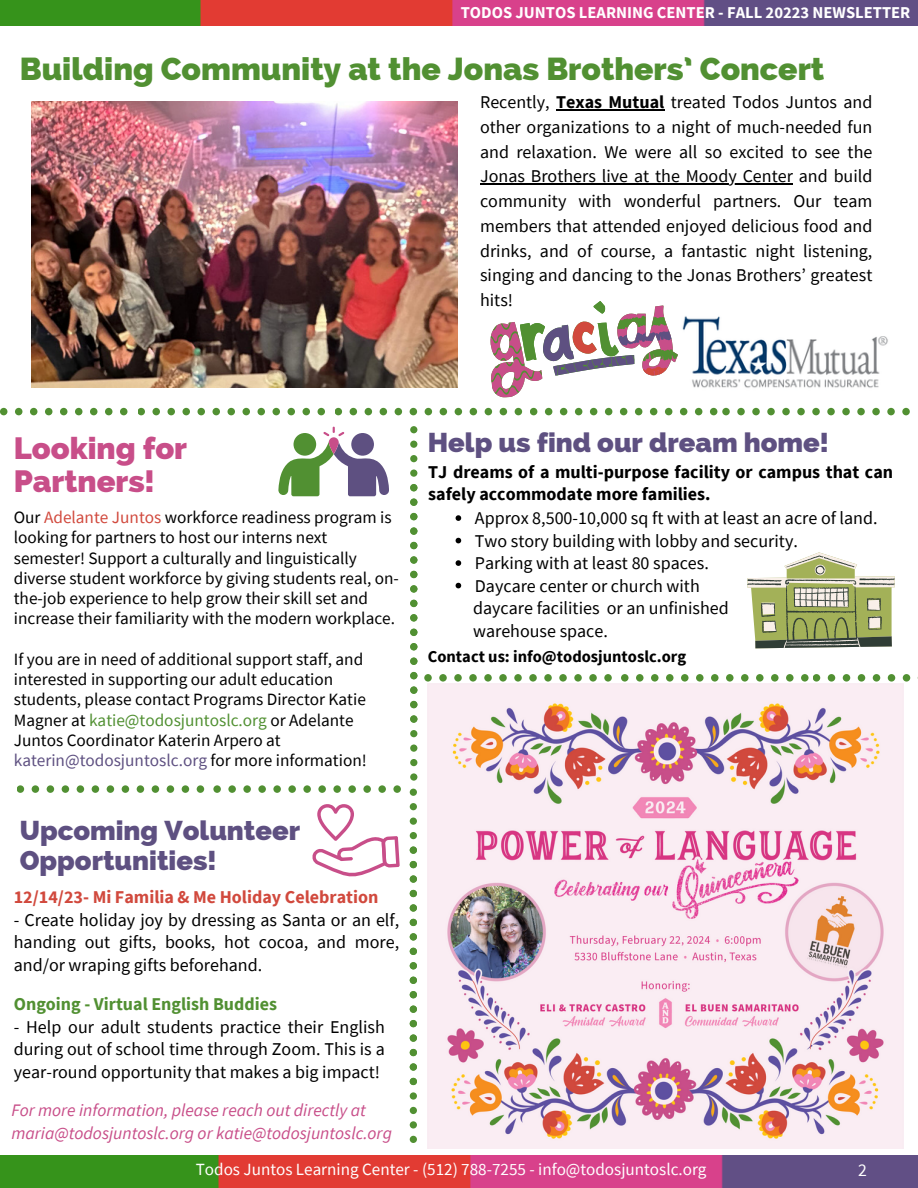
<style>
.page{position:relative;width:918px;height:1188px;background:#fff}
.page>*{position:absolute;margin:0;border:0;box-sizing:border-box;transform-origin:0 0}
.t1{font:800 31.8px "Raleway";color:#519032}
.t2{font:800 30.9px "Raleway";color:#c84e89}
.t3{font:800 27.3px/29.2px "Raleway";color:#5e5081}
.t4{font:18px/24.8px "Source Sans Pro";color:#000;text-align:justify}
.t5{font:700 18px/22.5px "Source Sans Pro";color:#000}
.t6{font:700 18px "Source Sans Pro";color:#d1493d}
.t7{font:700 18px "Source Sans Pro";color:#519032}
.t8{font:17.7px "Source Sans Pro";color:#fff}
.t9{font:italic 17.55px "Source Sans Pro";color:#c84e89}
.t10{font:17.25px/20.2px "Source Sans Pro";color:#000}
.t11{font:17.1px "Source Sans Pro";color:#fff}
.t12{font:700 16.5px "Source Sans Pro";color:#fff}
.t13{font:700 16.5px "Source Sans Pro";color:#000}
.t14{font:700 15.6px "Source Sans Pro";color:#fff}
.s1{font-weight:700}
.s2{color:#d1493d}
.s3{color:#519032}
.s4{color:#5e5081}
</style>
<div class="page">
<img style="left:0;top:0;width:918px;height:25px">
<img style="left:0;top:1156px;width:918px;height:32px">
<svg style="left:456px;top:515px;width:5px;height:6px"></svg>
<svg style="left:456px;top:538px;width:5px;height:5px"></svg>
<svg style="left:456px;top:560px;width:5px;height:6px"></svg>
<svg style="left:456px;top:583px;width:5px;height:5px"></svg>
<img style="left:428px;top:683px;width:476px;height:465px">
<svg style="left:17px;top:785px;width:187px;height:8px"></svg>
<svg style="left:214px;top:785px;width:187px;height:8px"></svg>
<svg style="left:425px;top:674px;width:187px;height:8px"></svg>
<svg style="left:622px;top:674px;width:296px;height:8px"></svg>
<svg style="left:410px;top:789px;width:7px;height:354px"></svg>
<img style="left:682px;top:316px;width:206px;height:72px">
<svg style="left:490px;top:301px;width:188px;height:97px"></svg>
<svg style="left:723px;top:408px;width:187px;height:7px"></svg>
<svg style="left:530px;top:408px;width:187px;height:7px"></svg>
<svg style="left:335px;top:408px;width:187px;height:7px"></svg>
<svg style="left:138px;top:408px;width:187px;height:7px"></svg>
<svg style="left:0;top:408px;width:127px;height:7px"></svg>
<img style="left:32px;top:102px;width:425px;height:285px">
<svg style="left:410px;top:426px;width:7px;height:355px"></svg>
<svg style="left:278px;top:427px;width:111px;height:69px"></svg>
<svg style="left:747px;top:552px;width:148px;height:96px"></svg>
<svg style="left:312px;top:804px;width:88px;height:73px"></svg>
<hr style="left:556px;top:109px;width:108px;height:1px;background:#000">
<hr style="left:480px;top:183px;width:313px;height:1px;background:#000">
<p class="t12" style="left:461px;top:2px;width:451px">TODOS JUNTOS LEARNING CENTER - FALL 20223 NEWSLETTER</p>
<p class="t14" style="left:468px;top:5px;width:444px">TODOS JUNTOS LEARNING CENTER - SUMMER 2021 NEWSLETTER</p>
<p class="t1" style="left:20px;top:50px;width:806px">Building Community at the Jonas Brothers’ Concert</p>
<p class="t4" style="left:480px;top:89px;width:394px">Recently, <span class="s1">Texas Mutual</span> treated Todos Juntos and other organizations to a night of much-needed fun and relaxation. We were all so excited to see the Jonas Brothers live at the Moody Center and build community with wonderful partners. Our team members that attended enjoyed delicious food and drinks, and of course, a fantastic night listening, singing and dancing to the Jonas Brothers’ greatest hits!</p>
<p class="t2" style="left:14px;top:430px;width:175px">Looking for</p>
<p class="t2" style="left:14px;top:463px;width:142px">Partners!</p>
<p class="t10" style="left:14px;top:507px;width:387px">Our <span class="s2">Adelante Juntos</span> workforce readiness program is looking for partners to host our interns next semester! Support a culturally and linguistically diverse student workforce by giving students real, on&shy;the-job experience to help grow their skill set and increase their familiarity with the modern workplace.</p>
<p class="t10" style="left:14px;top:649px;width:355px">If you are in need of additional support staff, and interested in supporting our adult education students, please contact Programs Director Katie Magner at <span class="s3">katie@todosjuntoslc.org</span> or Adelante Juntos Coordinator Katerin Arpero at <span class="s4">katerin@todosjuntoslc.org</span> for more information!</p>
<p class="t3" style="left:20px;top:816px;width:282px">Upcoming Volunteer<br>Opportunities!</p>
<p class="t6" style="left:14px;top:886px;width:366px">12/14/23- Mi Familia &amp; Me Holiday Celebration</p>
<p class="t4" style="left:14px;top:908px;width:387px;line-height:22.5px">- Create holiday joy by dressing as Santa or an elf, handing out gifts, books, hot cocoa, and more, and/or wraping gifts beforehand.</p>
<p class="t7" style="left:14px;top:993px;width:265px">Ongoing - Virtual English Buddies</p>
<p class="t4" style="left:14px;top:1015px;width:373px;line-height:22.5px">- Help our adult students practice their English during out of school time through Zoom. This is a year-round opportunity that makes a big impact!</p>
<p class="t3" style="left:428px;top:427px;width:403px">Help us find our dream home!</p>
<p class="t5" style="left:428px;top:460px;width:466px">TJ dreams of a multi-purpose facility or campus that can safely accommodate more families.</p>
<p class="t4" style="left:475px;top:506px;width:404px">Approx 8,500-10,000 sq ft with at least an acre of land.</p>
<p class="t4" style="left:475px;top:528px;width:324px">Two story building with lobby and security.</p>
<p class="t4" style="left:475px;top:551px;width:236px">Parking with at least 80 spaces.</p>
<p class="t4" style="left:475px;top:573px;width:226px">Daycare center or church with</p>
<p class="t4" style="left:473px;top:596px;width:257px">daycare facilities or an unfinished</p>
<p class="t4" style="left:473px;top:618px;width:136px">warehouse space.</p>
<p class="t13" style="left:428px;top:646px;width:260px">Contact us: info@todosjuntoslc.org</p>
<p class="t9" style="left:11px;top:1099px;width:356px">For more information, please reach out directly at</p>
<p class="t9" style="left:11px;top:1121px;width:382px">maria@todosjuntoslc.org or katie@todosjuntoslc.org</p>
<p class="t11" style="left:196px;top:1158px;width:512px">Todos Juntos Learning Center - (512) 788-7255 - info@todosjuntoslc.org</p>
<p class="t8" style="left:858px;top:1159px;width:10px">2</p>
</div>
